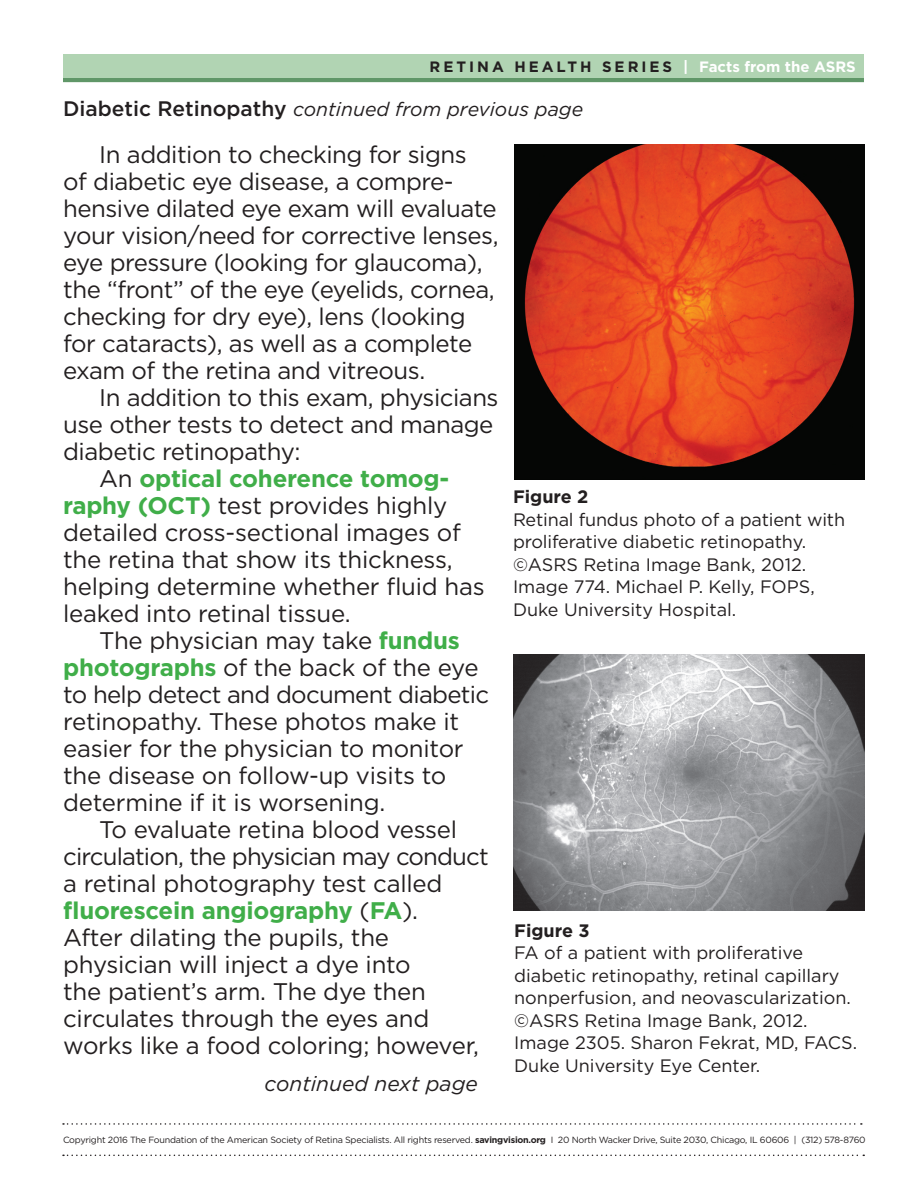
<style>
.page{position:relative;width:918px;height:1188px;background:#fff}
.page>*{position:absolute;margin:0;border:0;box-sizing:border-box;transform-origin:0 0}
.t1{font:24px/27px "Gotham";letter-spacing:-.02em;color:#231f20}
.t2{font:700 24px "Gotham";letter-spacing:-.01em;color:#40ae49}
.t3{font:italic 21px "Gotham";color:#231f20}
.t4{font:italic 19.5px "Gotham";color:#231f20}
.t5{font:18px/22.5px "Gotham";color:#231f20}
.t6{font:700 18px "Gotham";color:#231f20}
.t7{font:700 15px "Gotham";letter-spacing:.2em;color:#231f20}
.t8{font:9px "Gotham";letter-spacing:-.025em;color:#231f20}
.s1{color:#fff}
.s2{font-weight:500;font-style:normal;font-size:21px}
.s3{font-weight:400;color:#231f20}
.s4{font-weight:700;color:#40ae49}
.s5{font-weight:700}
</style>
<div class="page">
<hr style="left:63px;top:78px;width:801px;height:4px;background:#609768">
<div style="left:63px;top:54px;width:801px;height:24px;background:#b1d4b3"></div>
<svg style="left:63px;top:1123px;width:799px;height:2px"></svg>
<svg style="left:63px;top:1155px;width:801px;height:1px"></svg>
<img style="left:513px;top:655px;width:352px;height:255px">
<img style="left:514px;top:144px;width:351px;height:336px">
<p class="t7" style="left:429px;top:57px;width:428px">RETINA HEALTH SERIES <span class="s1">| Factsfrom the ASRS</span></p>
<p class="t4" style="left:63px;top:96px;width:522px"><span class="s2">Diabetic Retinopathy</span> continued from previous page</p>
<p class="t1" style="left:63px;top:141px;width:437px;text-indent:36px">In addition to checking for signs<br>of diabetic eye disease, a compre&shy;hensive dilated eye exam will evaluate your vision/need for corrective lenses, eye pressure (looking for glaucoma), the “front” of the eye (eyelids, cornea, checking for dry eye), lens (looking for cataracts), as well as a complete exam of the retina and vitreous.</p>
<p class="t1" style="left:99px;top:384px;width:401px">In addition to this exam, physicians</p>
<p class="t1" style="left:63px;top:411px;width:432px">use other tests to detect and manage</p>
<p class="t1" style="left:63px;top:438px;width:239px">diabetic retinopathy:</p>
<p class="t2" style="left:99px;top:463px;width:352px"><span class="s3">An</span> optical coherence tomog-</p>
<p class="t1" style="left:63px;top:492px;width:386px"><span class="s4">raphy (OCT)</span> test provides highly</p>
<p class="t1" style="left:63px;top:519px;width:399px">detailed cross-sectional images of</p>
<p class="t1" style="left:63px;top:546px;width:391px">the retina that show its thickness,</p>
<p class="t1" style="left:63px;top:573px;width:423px">helping determine whether fluid has</p>
<p class="t1" style="left:63px;top:600px;width:289px">leaked into retinal tissue.</p>
<p class="t1" style="left:99px;top:627px;width:362px">The physician may take <span class="s4">fundus</span></p>
<p class="t1" style="left:63px;top:654px;width:417px"><span class="s4">photographs</span> of the back of the eye</p>
<p class="t1" style="left:63px;top:681px;width:428px">to help detect and document diabetic</p>
<p class="t1" style="left:63px;top:708px;width:397px">retinopathy. These photos make it</p>
<p class="t1" style="left:63px;top:735px;width:402px">easier for the physician to monitor</p>
<p class="t1" style="left:63px;top:762px;width:385px">the disease on follow-up visits to</p>
<p class="t1" style="left:63px;top:789px;width:324px">determine if it is worsening.</p>
<p class="t1" style="left:99px;top:816px;width:360px">To evaluate retina blood vessel</p>
<p class="t1" style="left:63px;top:843px;width:427px">circulation, the physician may conduct</p>
<p class="t1" style="left:63px;top:870px;width:381px">a retinal photography test called</p>
<p class="t2" style="left:63px;top:895px;width:356px">fluorescein angiography <span class="s3">(</span>FA<span class="s3">).</span></p>
<p class="t1" style="left:63px;top:924px;width:327px">After dilating the pupils, the</p>
<p class="t1" style="left:63px;top:951px;width:349px">physician will inject a dye into</p>
<p class="t1" style="left:63px;top:978px;width:364px">the patient’s arm. The dye then</p>
<p class="t1" style="left:63px;top:1005px;width:368px">circulates through the eyes and</p>
<p class="t1" style="left:63px;top:1032px;width:417px">works like a food coloring; however,</p>
<p class="t3" style="left:265px;top:1071px;width:215px">continued next page</p>
<p class="t6" style="left:513px;top:485px;width:77px">Figure 2</p>
<p class="t5" style="left:513px;top:508px;width:334px">Retinal fundus photo of a patient with proliferative diabetic retinopathy. ©ASRS Retina Image Bank, 2012.<br>Image 774. Michael P. Kelly, FOPS, Duke University Hospital.</p>
<p class="t6" style="left:514px;top:918px;width:77px">Figure 3</p>
<p class="t5" style="left:514px;top:941px;width:344px">FA of a patient with proliferative diabetic retinopathy, retinal capillary nonperfusion, and neovascularization. ©ASRS Retina Image Bank, 2012.<br>Image 2305. Sharon Fekrat, MD, FACS.<br>Duke University Eye Center.</p>
<p class="t8" style="left:63px;top:1134px;width:804px">Copyright 2016 The Foundation of the American Society of Retina Specialists. All rights reserved. <span class="s5">savingvision.org</span> I 20 North Wacker Drive, Suite 2030, Chicago, IL 60606 | (312) 578-8760</p>
</div>
